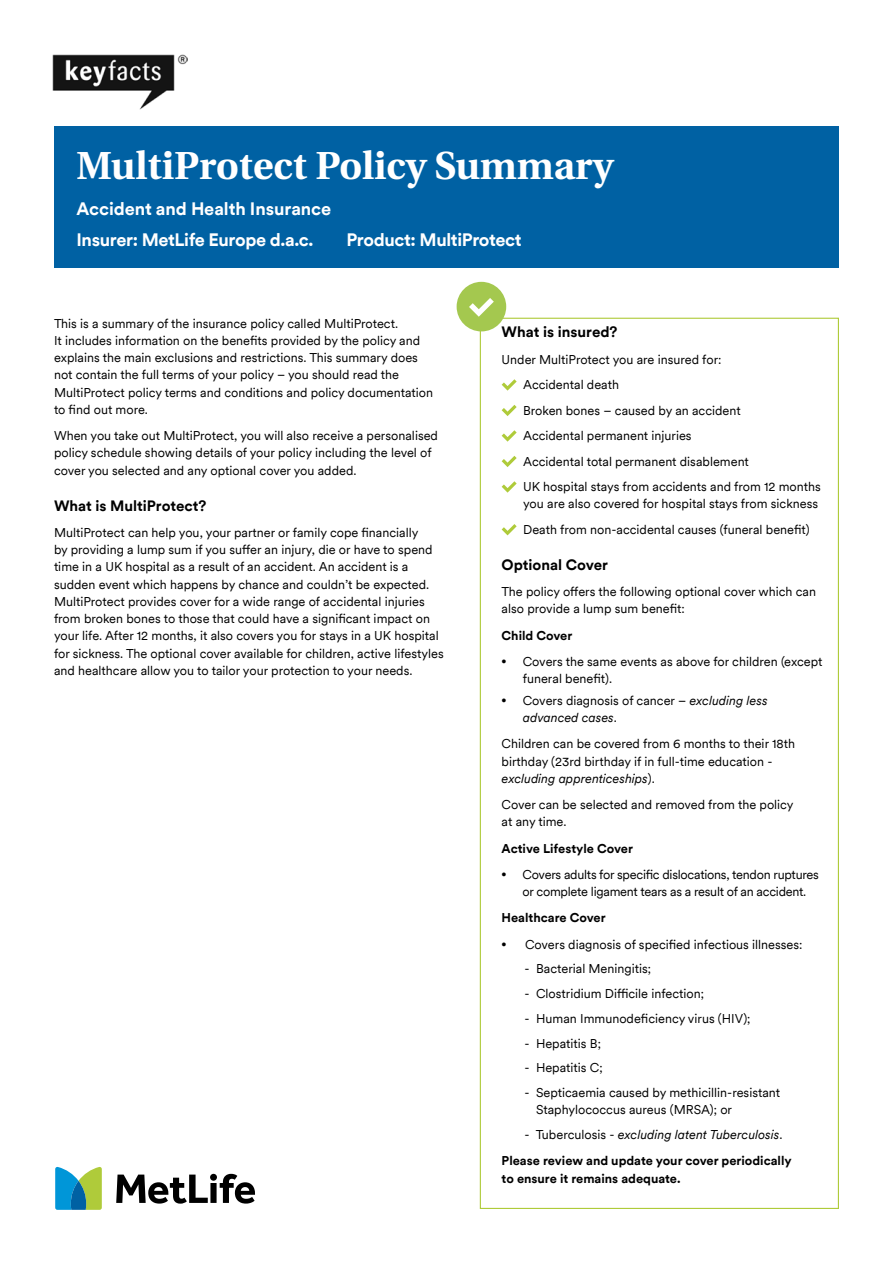
<style>
.page{position:relative;width:893px;height:1263px;background:#fff}
.page>*{position:absolute;margin:0;border:0;box-sizing:border-box;transform-origin:0 0}
.t1{font:700 39px "Utopia";color:#fff}
.t2{font:700 18px/30.6px "Met Life Circular TT";letter-spacing:-.02em;color:#fff}
.t3{font:700 15px "Met Life Circular TT";color:#000}
.t4{font:12.75px/17.2px "Met Life Circular TT";color:#000}
.t5{font:700 12.75px/26.2px "Met Life Circular TT";color:#000}
.t6{font:12.75px/17.2px "Met Life Circular TT";letter-spacing:-.02em;color:#000}
.t7{font:italic 12.75px/17.2px "Met Life Circular TT";color:#000}
.s1{font-size:9px}
.s2{font-style:normal;font-size:9px}
.s3{font-style:normal}
.s4{font-style:italic}
.s5{font-weight:400}
.s6{font-weight:400;font-style:italic}
</style>
<div class="page">
<div style="left:54px;top:126px;width:785px;height:142px;background:#0061a3"></div>
<img style="left:53px;top:54px;width:135px;height:56px">
<svg style="left:116px;top:1174px;width:139px;height:29px"></svg>
<svg style="left:55px;top:1166px;width:47px;height:44px;background:#61af9e"></svg>
<svg style="left:479px;top:317px;width:360px;height:892px"></svg>
<svg style="left:502px;top:379px;width:15px;height:12px"></svg>
<svg style="left:502px;top:405px;width:15px;height:11px"></svg>
<svg style="left:502px;top:430px;width:15px;height:12px"></svg>
<svg style="left:502px;top:456px;width:15px;height:11px"></svg>
<svg style="left:502px;top:481px;width:15px;height:12px"></svg>
<svg style="left:502px;top:524px;width:15px;height:11px"></svg>
<div style="left:457px;top:282px;width:49px;height:49px;background:#a4c84f;border-radius:50%"></div>
<svg style="left:469px;top:298px;width:25px;height:19px"></svg>
<h1 class="t1" style="left:76px;top:143px;width:538px">MultiProtect Policy Summary</h1>
<h2 class="t2" style="left:76px;top:193px;width:256px">Accident and Health Insurance<br>Insurer: MetLife Europe d.a.c.</h2>
<h2 class="t2" style="left:346px;top:223px;width:177px">Product: MultiProtect</h2>
<p class="t4" style="left:54px;top:314px;width:381px">This is a summary of the insurance policy called MultiProtect.<br>It includes information on the benefits provided by the policy and explains the main exclusions and restrictions. This summary does not contain the full terms of your policy – you should read the MultiProtect policy terms and conditions and policy documentation to find out more.</p>
<p class="t4" style="left:54px;top:426px;width:385px">When you take out MultiProtect, you will also receive a personalised policy schedule showing details of your policy including the level of cover you selected and any optional cover you added.</p>
<p class="t3" style="left:54px;top:495px;width:154px">What is MultiProtect?</p>
<p class="t4" style="left:54px;top:523px;width:391px">MultiProtect can help you, your partner or family cope financially<br>by providing a lump sum if you suffer an injury, die or have to spend time in a UK hospital as a result of an accident. An accident is a sudden event which happens by chance and couldn’t be expected.<br>MultiProtect provides cover for a wide range of accidental injuries from broken bones to those that could have a significant impact on your life. After 12 months, it also covers you for stays in a UK hospital for sickness. The optional cover available for children, active lifestyles and healthcare allow you to tailor your protection to your needs.</p>
<p class="t3" style="left:502px;top:322px;width:117px">What is insured?</p>
<p class="t4" style="left:523px;top:346px;width:299px;line-height:25.5px;text-indent:-22px">Under MultiProtect you are insured for:<br>Accidental death<br>Broken bones – caused by an accident<br>Accidental permanent injuries<br>Accidental total permanent disablement<br>UK hospital stays from accidents and from 12 months</p>
<p class="t4" style="left:523px;top:491px;width:297px;line-height:25.5px">you are also covered for hospital stays from sickness<br>Death from non-accidental causes (funeral benefit)</p>
<p class="t3" style="left:502px;top:554px;width:108px">Optional Cover</p>
<p class="t4" style="left:502px;top:582px;width:316px">The policy offers the following optional cover which can also provide a lump sum benefit:</p>
<p class="t5" style="left:502px;top:621px;width:72px">Child Cover</p>
<p class="t4" style="left:523px;top:652px;width:301px;text-indent:-21px"><span class="s1">•</span> Covers the same events as above for children (except funeral benefit).</p>
<p class="t7" style="left:523px;top:691px;width:246px;text-indent:-21px"><span class="s2">•</span> <span class="s3">Covers diagnosis of cancer –</span> excluding less advanced cases<span class="s3">.</span></p>
<p class="t4" style="left:502px;top:735px;width:295px">Children can be covered from 6 months to their 18th birthday (23rd birthday if in full-time education - <span class="s4">excluding apprenticeships</span>).</p>
<p class="t4" style="left:502px;top:795px;width:293px">Cover can be selected and removed from the policy at any time.</p>
<p class="t5" style="left:502px;top:834px;width:133px">Active Lifestyle Cover</p>
<p class="t6" style="left:523px;top:865px;width:298px;text-indent:-21px"><span class="s1">•</span> Covers adults for specific dislocations, tendon ruptures or complete ligament tears as a result of an accident.</p>
<p class="t5" style="left:502px;top:904px;width:106px">Healthcare Cover</p>
<p class="t4" style="left:502px;top:935px;width:302px"><span class="s1">•</span> Covers diagnosis of specified infectious illnesses:</p>
<p class="t4" style="left:524px;top:960px;width:128px">- Bacterial Meningitis;</p>
<p class="t4" style="left:524px;top:984px;width:181px">- Clostridium Difficile infection;</p>
<p class="t4" style="left:524px;top:1009px;width:228px">- Human Immunodeficiency virus (HIV);</p>
<p class="t4" style="left:524px;top:1034px;width:78px">- Hepatitis B;</p>
<p class="t4" style="left:524px;top:1059px;width:80px">- Hepatitis C;</p>
<p class="t4" style="left:536px;top:1083px;width:246px;text-indent:-12px">- Septicaemia caused by methicillin-resistant<br>Staphylococcus aureus (MRSA); or</p>
<p class="t5" style="left:502px;top:1121px;width:291px;text-indent:23px"><span class="s5">- Tuberculosis -</span> <span class="s6">excluding latent Tuberculosis</span><span class="s5">.<br></span>Please review and update your cover periodically</p>
<p class="t5" style="left:502px;top:1164px;width:180px">to ensure it remains adequate.</p>
</div>
